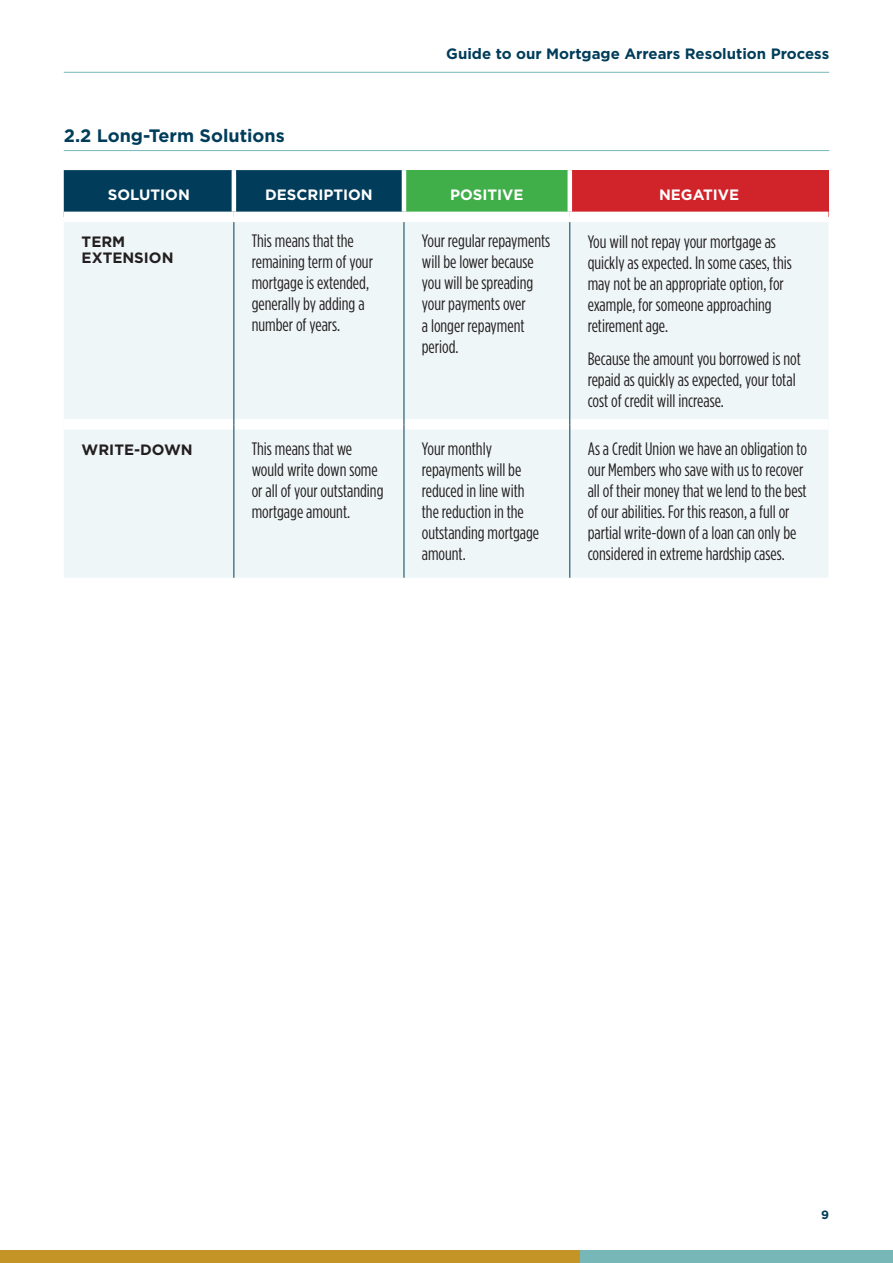
<style>
.page{position:relative;width:893px;height:1263px;background:#fff}
.page>*{position:absolute;margin:0;border:0;box-sizing:border-box;transform-origin:0 0}
.t1{font:18px/21px "Gotham Condensed";color:#231f20}
.t2{font:700 18px "Gotham HTF";color:#013d5a}
.t3{font:700 15px "Gotham HTF";color:#013d5a}
.t4{font:700 15px "Gotham HTF";color:#fff}
.t5{font:700 15px/16.2px "Gotham HTF";color:#231f20}
.t6{font:700 12px "Gotham HTF";color:#013d5a}
</style>
<div class="page">
<div style="left:0;top:1250px;width:580px;height:13px;background:#c59426"></div>
<div style="left:580px;top:1250px;width:313px;height:13px;background:#77b7b8"></div>
<hr style="left:64px;top:72px;width:765px;height:1px;background:#77b7b8">
<hr style="left:64px;top:150px;width:765px;height:1px;background:#77b7b8">
<div style="left:64px;top:170px;width:338px;height:42px;background:#013d5a"></div>
<div style="left:404px;top:170px;width:166px;height:47px;background:#40ae49"></div>
<div style="left:570px;top:170px;width:258px;height:47px;background:#d1232a"></div>
<div style="left:64px;top:222px;width:764px;height:356px;background:#eff6f7"></div>
<hr style="left:232px;top:170px;width:4px;height:42px;background:#fff">
<hr style="left:402px;top:170px;width:4px;height:42px;background:#fff">
<hr style="left:568px;top:170px;width:4px;height:42px;background:#fff">
<div style="left:404px;top:212px;width:166px;height:10px;background:#fff"></div>
<div style="left:570px;top:212px;width:258px;height:10px;background:#fff"></div>
<div style="left:64px;top:419px;width:169px;height:11px;background:#fff"></div>
<div style="left:234px;top:419px;width:170px;height:11px;background:#fff"></div>
<div style="left:404px;top:419px;width:165px;height:11px;background:#fff"></div>
<div style="left:570px;top:419px;width:258px;height:11px;background:#fff"></div>
<hr style="left:233px;top:222px;width:1px;height:202px;background:#013d5a">
<hr style="left:404px;top:222px;width:1px;height:202px;background:#013d5a">
<hr style="left:569px;top:222px;width:1px;height:202px;background:#013d5a">
<hr style="left:233px;top:424px;width:1px;height:154px;background:#013d5a">
<hr style="left:404px;top:424px;width:1px;height:154px;background:#013d5a">
<hr style="left:569px;top:424px;width:1px;height:154px;background:#013d5a">
<p class="t2" style="left:64px;top:126px;width:223px">2.2 Long-Term Solutions</p>
<p class="t3" style="left:446px;top:45px;width:384px">Guide to our Mortgage Arrears Resolution Process</p>
<p class="t4" style="left:108px;top:186px;width:84px">SOLUTION</p>
<p class="t4" style="left:265px;top:186px;width:109px">DESCRIPTION</p>
<p class="t4" style="left:450px;top:186px;width:75px">POSITIVE</p>
<p class="t4" style="left:659px;top:186px;width:82px">NEGATIVE</p>
<p class="t5" style="left:82px;top:233px;width:93px">TERM<br>EXTENSION</p>
<p class="t1" style="left:252px;top:230px;width:123px">This means that the remaining term of your mortgage is extended, generally by adding a number of years.</p>
<p class="t1" style="left:422px;top:230px;width:130px">Your regular repayments will be lower because you will be spreading your payments over<br>a longer repayment period.</p>
<p class="t1" style="left:588px;top:230px;width:206px">You will not repay your mortgage as quickly as expected. In some cases, this may not be an appropriate option, for example, for someone approaching retirement age.</p>
<p class="t1" style="left:588px;top:347px;width:215px">Because the amount you borrowed is not repaid as quickly as expected, your total cost of credit will increase.</p>
<p class="t5" style="left:82px;top:441px;width:113px">WRITE-DOWN</p>
<p class="t1" style="left:252px;top:438px;width:133px">This means that we would write down some or all of your outstanding mortgage amount.</p>
<p class="t1" style="left:422px;top:438px;width:119px">Your monthly repayments will be reduced in line with the reduction in the outstanding mortgage amount.</p>
<p class="t1" style="left:588px;top:438px;width:221px">As a Credit Union we have an obligation to our Members who save with us to recover all of their money that we lend to the best of our abilities. For this reason, a full or partial write-down of a loan can only be considered in extreme hardship cases.</p>
<p class="t6" style="left:821px;top:1208px;width:9px">9</p>
</div>
